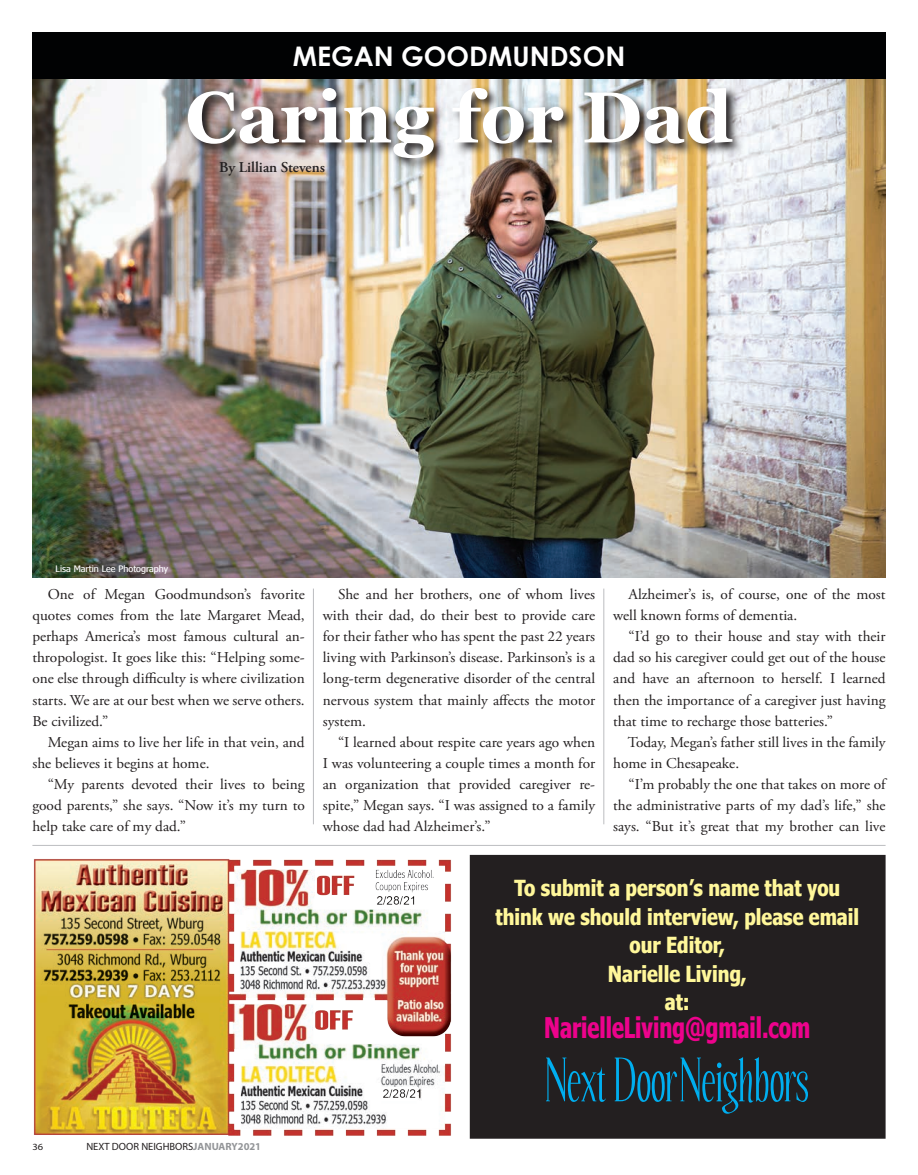
<style>
.page{position:relative;width:918px;height:1175px;background:#fff}
.page>*{position:absolute;margin:0;border:0;box-sizing:border-box;transform-origin:0 0}
.t1{font:700 72px "Georgia";color:#fff}
.t2{font:63px "Echelon";color:#00aeef;scale:.82 1}
.t3{font:700 28.35px "Nina";color:#ed028c;scale:.82 1}
.t4{font:700 27px "Century Gothic";color:#fff}
.t5{font:700 22.05px/28.3px "Nina";color:#fff79a;text-align:center;scale:.95 1}
.t6{font:15px/21px "Adobe Garamond Pro";color:#231f20;text-align:justify}
.t7{font:600 15px "Adobe Garamond Pro";color:#231f20}
.t8{font:10.5px "Myriad Pro";color:#231f20}
.t9{font:9.45px "Myriad Pro";color:#231f20;scale:1.11 1}
.t10{font:8.85px "Nina";color:#fff;scale:1.18 1}
.s1{font-weight:700;color:#939598}
</style>
<div class="page">
<img style="left:32px;top:79px;width:854px;height:498px">
<div style="left:32px;top:32px;width:854px;height:47px;background:#010203"></div>
<img style="left:185px;top:84px;width:560px;height:87px">
<img style="left:33px;top:859px;width:419px;height:277px">
<hr style="left:313px;top:588px;width:1px;height:236px;background:#bcbdc0">
<hr style="left:603px;top:588px;width:1px;height:236px;background:#bcbdc0">
<hr style="left:32px;top:845px;width:854px;height:1px;background:#bcbdc0">
<div style="left:471px;top:855px;width:414px;height:282px;background:#231f20"></div>
<div style="left:470px;top:855px;width:416px;height:283px;border:2px solid #231f20"></div>
<h3 class="t4" style="left:293px;top:35px;width:334px">MEGAN GOODMUNDSON</h3>
<h1 class="t1" style="left:185px;top:71px;width:549px">Caring for Dad</h1>
<p class="t7" style="left:219px;top:158px;width:107px">By Lillian Stevens</p>
<p class="t10" style="left:56px;top:563px;width:97px">Lisa Martin Lee Photography</p>
<p class="t6" style="left:32px;top:584px;width:274px;text-indent:15px">One of Megan Goodmundson’s favorite quotes comes from the late Margaret Mead, perhaps America’s most famous cultural an&shy;thropologist. It goes like this: “Helping some&shy;one else through difficulty is where civilization starts. We are at our best when we serve others.<br>Be civilized.”</p>
<p class="t6" style="left:32px;top:731px;width:274px;text-indent:15px">Megan aims to live her life in that vein, and she believes it begins at home.</p>
<p class="t6" style="left:32px;top:773px;width:274px;text-indent:15px">“My parents devoted their lives to being good parents,” she says. “Now it’s my turn to help take care of my dad.”</p>
<p class="t6" style="left:323px;top:584px;width:274px;text-indent:15px">She and her brothers, one of whom lives with their dad, do their best to provide care for their father who has spent the past 22 years living with Parkinson’s disease. Parkinson’s is a long-term degenerative disorder of the central nervous system that mainly affects the motor system.</p>
<p class="t6" style="left:323px;top:731px;width:274px;text-indent:15px">“I learned about respite care years ago when I was volunteering a couple times a month for an organization that provided caregiver re&shy;spite,” Megan says. “I was assigned to a family whose dad had Alzheimer’s.”</p>
<p class="t6" style="left:613px;top:584px;width:274px;text-indent:15px">Alzheimer’s is, of course, one of the most well known forms of dementia.</p>
<p class="t6" style="left:613px;top:626px;width:274px;text-indent:15px">“I’d go to their house and stay with their dad so his caregiver could get out of the house and have an afternoon to herself. I learned then the importance of a caregiver just having that time to recharge those batteries.”</p>
<p class="t6" style="left:613px;top:731px;width:274px;text-indent:15px">Today, Megan’s father still lives in the family home in Chesapeake.</p>
<p class="t6" style="left:613px;top:773px;width:274px;text-indent:15px">“I’m probably the one that takes on more of the administrative parts of my dad’s life,” she says. “But it’s great that my brother can live</p>
<p class="t9" style="left:32px;top:1141px;width:11px">36</p>
<p class="t8" style="left:86px;top:1140px;width:176px">NEXT DOOR NEIGHBORS<span class="s1">JANUARY2021</span></p>
<h3 class="t5" style="left:495px;top:873px;width:384px">To submit a person’s name that you think we should interview, please email our Editor,<br>Narielle Living,<br>at:</h3>
<h3 class="t3" style="left:544px;top:1009px;width:326px">NarielleLiving@gmail.com</h3>
<h2 class="t2" style="left:545px;top:1050px;width:323px">Next Door Neighbors</h2>
</div>
